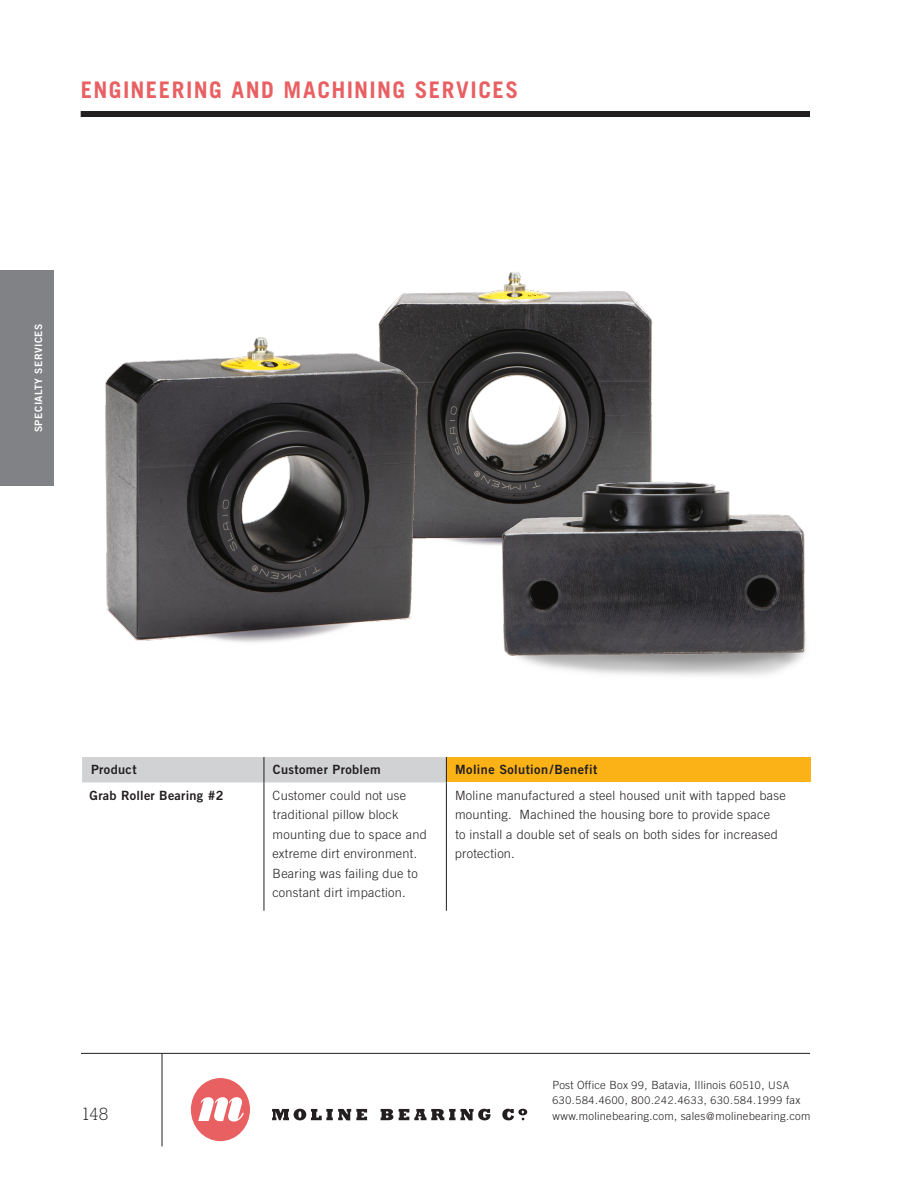
<style>
.page{position:relative;width:918px;height:1188px;background:#fff}
.page>*{position:absolute;margin:0;border:0;box-sizing:border-box;transform-origin:0 0}
.t1{font:700 22.8px "Trade Gothic LT Std";letter-spacing:.065em;color:#e96063}
.t2{font:300 18px "Rockwell Std";color:#231f20}
.t3{font:300 12.75px/19.5px "Trade Gothic LT Std";letter-spacing:.02em;color:#231f20}
.t4{font:12.75px "Trade Gothic LT Std Bd 2";letter-spacing:.03em;color:#231f20}
.t5{font:300 11.25px "Trade Gothic LT Std";letter-spacing:.02em;color:#231f20}
.t6{font:300 10.5px "Trade Gothic LT Std";letter-spacing:.065em;color:#231f20}
.t7{font:10.2px "Trade Gothic LT Std Bd 2";letter-spacing:.05em;color:#fff}
.s1{font-size:10.5px}
.s2{font-size:11.25px}
</style>
<div class="page">
<hr style="left:81px;top:1053px;width:729px;height:1px;background:#231f20">
<hr style="left:162px;top:1053px;width:1px;height:93px;background:#231f20">
<svg style="left:272px;top:1109px;width:95px;height:11px"></svg>
<svg style="left:381px;top:1109px;width:12px;height:11px"></svg>
<svg style="left:399px;top:1109px;width:91px;height:11px"></svg>
<svg style="left:502px;top:1109px;width:25px;height:11px"></svg>
<div style="left:191px;top:1078px;width:59px;height:63px;background:#e96063;border-radius:50%"></div>
<svg style="left:198px;top:1097px;width:46px;height:25px"></svg>
<div style="left:81px;top:111px;width:729px;height:6px;background:#231f20"></div>
<div style="left:446px;top:757px;width:365px;height:25px;background:#fbb217"></div>
<hr style="left:264px;top:782px;width:1px;height:129px;background:#231f20">
<hr style="left:446px;top:782px;width:1px;height:129px;background:#231f20">
<div style="left:82px;top:757px;width:365px;height:25px;background:#d1d2d4"></div>
<img style="left:473px;top:272px;width:180px;height:179px">
<img style="left:105px;top:292px;width:368px;height:351px">
<img style="left:473px;top:451px;width:333px;height:225px">
<div style="left:0;top:270px;width:54px;height:216px;background:#808285"></div>
<p class="t1" style="left:81px;top:75px;width:439px">ENGINEERING AND MACHINING SERVICES</p>
<p class="t7" style="left:32px;top:432px;width:110px;rotate:-90deg">SPECIALTY SERVICES</p>
<p class="t4" style="left:91px;top:762px;width:47px">Product</p>
<p class="t4" style="left:273px;top:762px;width:110px">Customer Problem</p>
<p class="t4" style="left:455px;top:762px;width:143px">Moline Solution/Benefit</p>
<p class="t4" style="left:90px;top:787px;width:135px">Grab Roller Bearing #2</p>
<p class="t3" style="left:272px;top:785px;width:156px">Customer could not use traditional pillow block mounting due to space and extreme dirt environment.<br>Bearing was failing due to constant dirt impaction.</p>
<p class="t3" style="left:455px;top:785px;width:332px">Moline manufactured a steel housed unit with tapped base mounting. Machined the housing bore to provide space<br>to install a double set of seals on both sides for increased protection.</p>
<h2 class="t2" style="left:81px;top:1104px;width:29px">148</h2>
<p class="t5" style="left:552px;top:1078px;width:238px">Post Office Box <span class="s1">99</span>, Batavia, Illinois <span class="s1">60510</span>, <span class="s1">USA</span></p>
<p class="t6" style="left:552px;top:1094px;width:250px">630.584.4600<span class="s2">,</span> 800.242.4633<span class="s2">,</span> 630.584.1999 <span class="s2">fax</span></p>
<p class="t5" style="left:552px;top:1109px;width:260px">www.molinebearing.com, sales<span class="s1">@</span>molinebearing.com</p>
</div>
